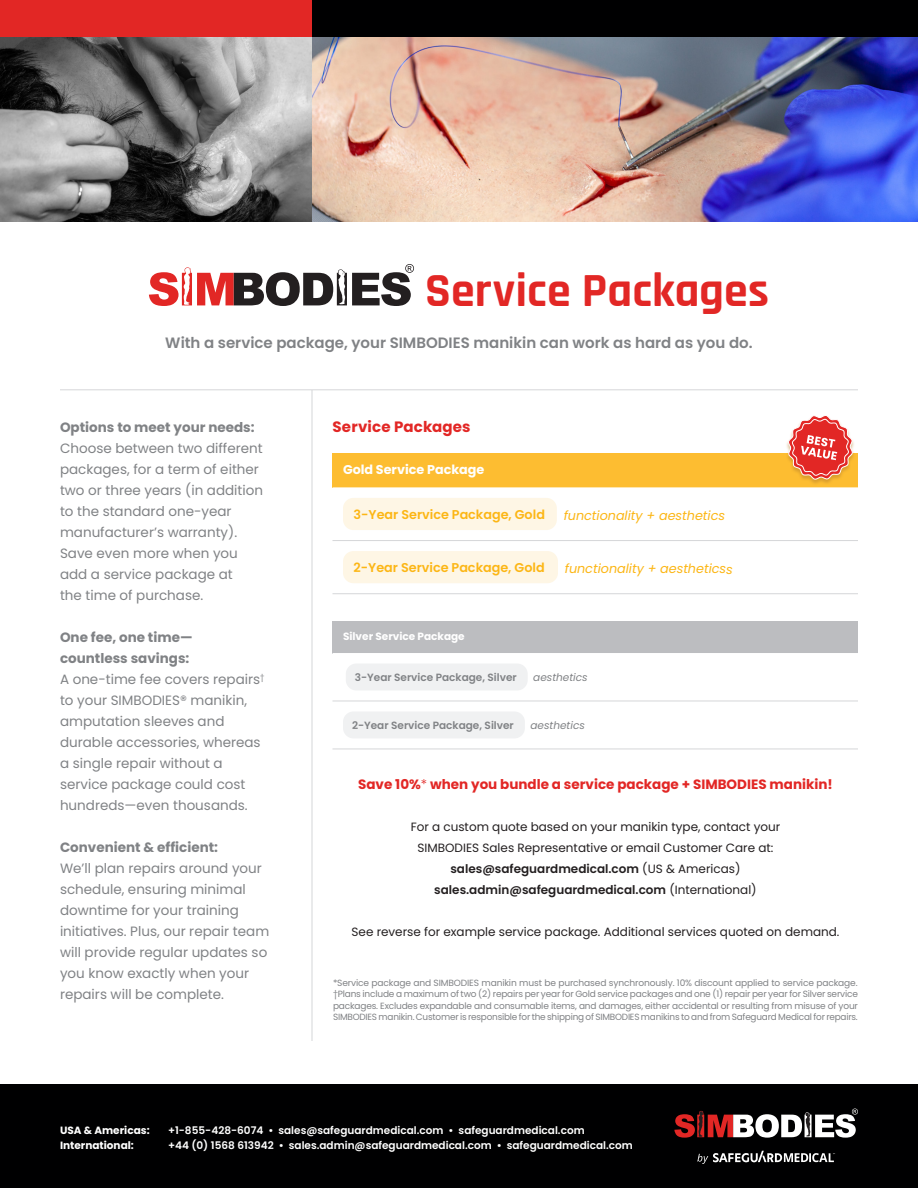
<style>
.page{position:relative;width:918px;height:1188px;background:#fff}
.page>*{position:absolute;margin:0;border:0;box-sizing:border-box;transform-origin:0 0}
._32_28___Rajdhani__Bold__H3{font:700 48px "Rajdhani";color:#e22725}
._9_14___Poppins__Light__Body{font:600 15px "Poppins";color:#808285}
._14_14___Poppins__SemiBold__H1{font:700 15px "Poppins";letter-spacing:.01em;color:#e22725}
._9_14___Poppins__Light__Body-2{font:13.5px/21px "Poppins";color:#808285}
._9_14___Poppins__Light__Body-3{font:700 13.5px "Poppins";color:#e22725}
._9_14___Poppins__Light__Body-4{font:700 13.5px/21px "Poppins";color:#808285}
._9_14___Poppins__Light__Body-5{font:600 12.75px "Poppins";color:#fcb615}
._9_14___Poppins__Light__Body-6{font:italic 12.75px "Poppins";color:#fcb615}
._9_14___Poppins__Light__Body-7{font:700 12.75px "Poppins";color:#fff}
._9_14___Poppins__Light__Body-8{font:12px/21px "Poppins";color:#231f20;text-align:center}
.t1{font:600 10.5px "Poppins";color:#fff}
._9_14___Poppins__Light__Body-9{font:600 10.5px "Poppins";color:#808285}
._9_14___Poppins__Light__Body-10{font:700 10.5px "Poppins";color:#fff}
._9_14___Poppins__Light__Body-11{font:italic 10.5px "Poppins";color:#808285}
._6_7___Poppins__Light__Footnotes{font:9px/11.2px "Poppins";letter-spacing:-.025em;color:#808285;text-align:justify}
._9_14___Poppins__Light__Body-12{font:7.8px "Poppins";color:#808285}
.s1{font-weight:700}
.s2{font-weight:300}
.s3{font-weight:600}
</style>
<div class="page">
<div style="left:0;top:0;width:312px;height:38px;background:#e22725"></div>
<div style="left:312px;top:0;width:606px;height:38px;background:#000001"></div>
<div style="left:0;top:1084px;width:918px;height:104px;background:#000001"></div>
<svg style="left:674px;top:1109px;width:184px;height:29px"></svg>
<svg style="left:697px;top:1151px;width:138px;height:13px"></svg>
<img style="left:0;top:37px;width:918px;height:185px">
<svg style="left:149px;top:264px;width:265px;height:42px"></svg>
<div style="left:333px;top:453px;width:525px;height:34px;background:#fdbd31"></div>
<svg style="left:333px;top:487px;width:525px;height:96px"></svg>
<hr style="left:333px;top:540px;width:525px;height:1px;background:#d5d6d8">
<hr style="left:333px;top:593px;width:525px;height:1px;background:#d5d6d8">
<div style="left:343px;top:498px;width:214px;height:32px;background:#fef6e5;border-radius:11px"></div>
<div style="left:343px;top:551px;width:215px;height:32px;background:#fef6e5;border-radius:11px"></div>
<div style="left:333px;top:621px;width:525px;height:32px;background:#bcbdc0"></div>
<svg style="left:333px;top:664px;width:525px;height:85px"></svg>
<hr style="left:333px;top:701px;width:525px;height:1px;background:#d5d6d8">
<hr style="left:333px;top:749px;width:525px;height:1px;background:#d5d6d8">
<div style="left:346px;top:664px;width:182px;height:26px;background:#f0f1f2;border-radius:10px"></div>
<div style="left:343px;top:711px;width:182px;height:27px;background:#f0f1f2;border-radius:10px"></div>
<hr style="left:60px;top:390px;width:798px;height:1px;background:#d5d6d8">
<hr style="left:312px;top:390px;width:1px;height:651px;background:#d5d6d8">
<div style="left:785px;top:415px;width:71px;height:70px;background:#b8802b;opacity:.5"></div>
<svg style="left:788px;top:415px;width:65px;height:65px"></svg>
<p class="_32_28___Rajdhani__Bold__H3" style="left:425px;top:261px;width:345px">Service Packages</p>
<p class="_9_14___Poppins__Light__Body" style="left:165px;top:334px;width:589px">With a service package, your SIMBODIES manikin can work as hard as you do.</p>
<p class="_9_14___Poppins__Light__Body-2" style="left:60px;top:417px;width:205px"><span class="s1">Options to meet your needs:<br></span>Choose between two different packages, for a term of either two or three years (in addition to the standard one-year manufacturer s’ warranty .(<br>Save even more when you add a service package at<br>the time of purchase.</p>
<p class="_9_14___Poppins__Light__Body-4" style="left:60px;top:627px;width:134px">One fee, one time— countless savings:</p>
<p class="_9_14___Poppins__Light__Body-12" style="left:260px;top:672px;width:6px">†</p>
<p class="_9_14___Poppins__Light__Body-2" style="left:60px;top:669px;width:202px">A one-time fee covers repairs to your SIMBODIES® manikin, amputation sleeves and durable accessories, whereas a single repair without a service package could cost hundreds—even thousands.</p>
<p class="_9_14___Poppins__Light__Body-2" style="left:60px;top:837px;width:211px"><span class="s1">Convenient &amp; efficient:<br></span>We l l’ plan repairs around your schedule, ensuring minimal downtime for your training initiatives. Plus, our repair team will provide regular updates so you know exactly when your repairs will be complete.</p>
<p class="_14_14___Poppins__SemiBold__H1" style="left:333px;top:418px;width:140px">Service Packages</p>
<p class="_9_14___Poppins__Light__Body-7" style="left:343px;top:462px;width:143px">Gold Service Package</p>
<p class="_9_14___Poppins__Light__Body-5" style="left:354px;top:507px;width:193px">3-Year Service Package, Gold</p>
<p class="_9_14___Poppins__Light__Body-5" style="left:354px;top:560px;width:193px">2-Year Service Package, Gold</p>
<p class="_9_14___Poppins__Light__Body-6" style="left:564px;top:508px;width:163px">functionality + aesthetics</p>
<p class="_9_14___Poppins__Light__Body-6" style="left:565px;top:561px;width:170px">functionality + aestheticss</p>
<p class="_9_14___Poppins__Light__Body-10" style="left:343px;top:630px;width:123px">Silver Service Package</p>
<p class="_9_14___Poppins__Light__Body-9" style="left:355px;top:671px;width:164px">3-Year Service Package, Silver</p>
<p class="_9_14___Poppins__Light__Body-11" style="left:533px;top:672px;width:56px">aesthetics</p>
<p class="_9_14___Poppins__Light__Body-9" style="left:352px;top:719px;width:163px">2-Year Service Package, Silver</p>
<p class="_9_14___Poppins__Light__Body-11" style="left:531px;top:720px;width:56px">aesthetics</p>
<p class="_9_14___Poppins__Light__Body-3" style="left:358px;top:776px;width:476px">Save 10%<span class="s2">*</span> when you bundle a service package + SIMBODIES manikin!</p>
<p class="_9_14___Poppins__Light__Body-8" style="left:411px;top:816px;width:371px">For a custom quote based on your manikin type, contact your SIMBODIES Sales Representative or email Customer Care at: <span class="s3">sales@safeguardmedical.com</span> (US &amp; Americas( <span class="s3">sales.admin@safeguardmedical.com</span> (International(</p>
<p class="_9_14___Poppins__Light__Body-8" style="left:352px;top:921px;width:489px">See reverse for example service package. Additional services quoted on demand.</p>
<p class="_6_7___Poppins__Light__Footnotes" style="left:333px;top:977px;width:527px">*Service package and SIMBODIES manikin must be purchased synchronously. 10% discount applied to service package. †Plans include a maximum of two (2) repairs per year for Gold service packages and one (1) repair per year for Silver service packages. Excludes expandable and consumable items, and damages, either accidental or resulting from misuse of your SIMBODIES manikin. Customer is responsible for the shipping of SIMBODIES manikins to and from Safeguard Medical for repairs.</p>
<p class="_9_14___Poppins__Light__Body-10" style="left:60px;top:1124px;width:91px">USA &amp; Americas:</p>
<p class="_9_14___Poppins__Light__Body-10" style="left:60px;top:1139px;width:75px">International:</p>
<p class="t1" style="left:278px;top:1124px;width:167px">sales@safeguardmedical.com</p>
<p class="t1" style="left:459px;top:1124px;width:128px">safeguardmedical.com</p>
<p class="t1" style="left:168px;top:1124px;width:97px">+1-855-428-6074</p>
<p class="t1" style="left:268px;top:1124px;width:7px">•</p>
<p class="t1" style="left:449px;top:1124px;width:7px">•</p>
<p class="t1" style="left:168px;top:1139px;width:107px">+44 (0) 1568 613942</p>
<p class="t1" style="left:289px;top:1139px;width:204px">sales.admin@safeguardmedical.com</p>
<p class="t1" style="left:507px;top:1139px;width:128px">safeguardmedical.com</p>
<p class="t1" style="left:279px;top:1139px;width:7px">•</p>
<p class="t1" style="left:497px;top:1139px;width:7px">•</p>
</div>
